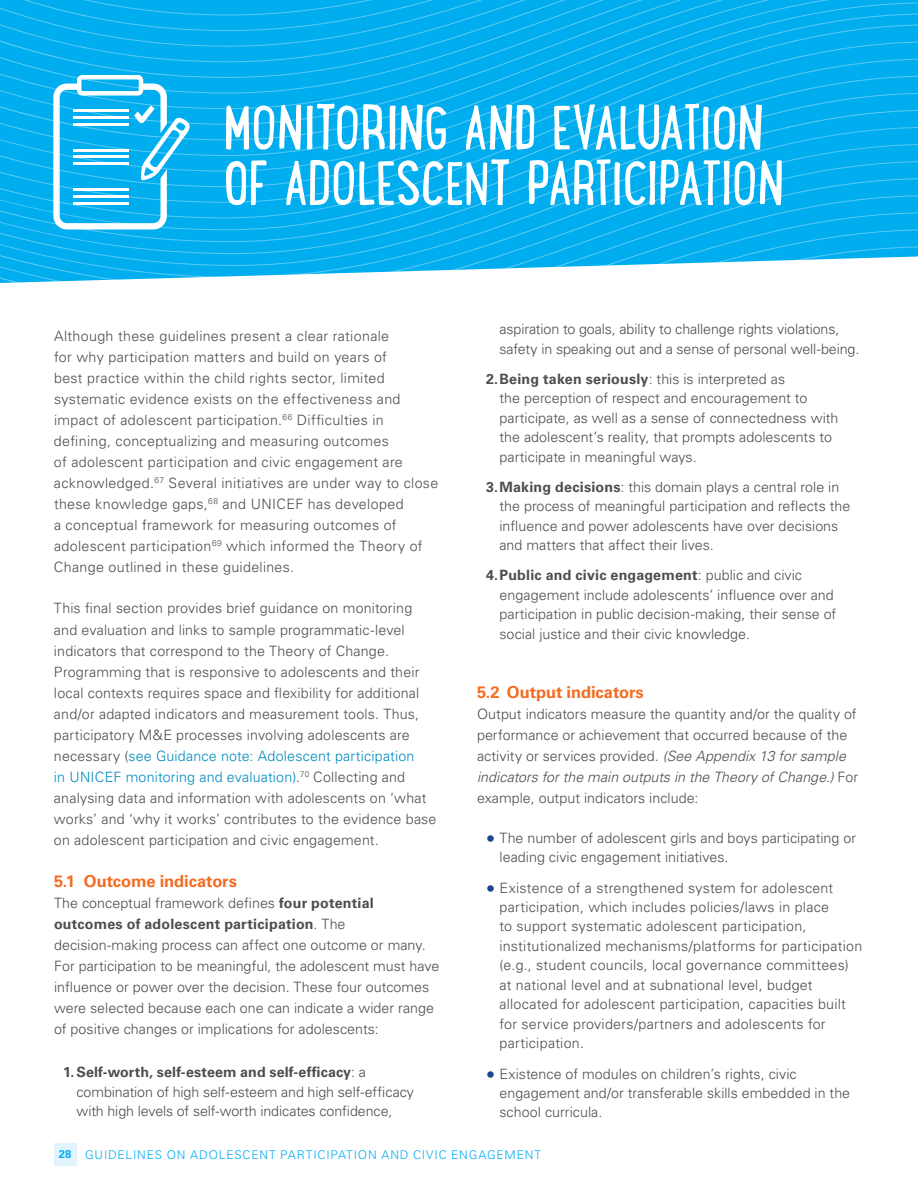
<style>
.page{position:relative;width:918px;height:1188px;background:#fff}
.page>*{position:absolute;margin:0;border:0;box-sizing:border-box;transform-origin:0 0}
.t1{font:55.5px/55.5px "Lunch Box";letter-spacing:-.02em;color:#fff}
.t2{font:700 16.5px "Univers LT Std";letter-spacing:-.005em;color:#f36c21}
.t3{font:300 14.25px/21px "Univers LT Pro 45";letter-spacing:.01em;color:#4d4d4f}
.t4{font:300 14.25px/19.5px "Univers LT Pro 45";letter-spacing:-.01em;color:#4d4d4f}
.t5{font:300 12px "Univers LT Std";letter-spacing:.07em;color:#00aeef}
.s1{color:#008bbf}
.s2{font-family:"Univers LT Pro 65";font-weight:700}
.s3{font-style:italic}
.s4{font-size:18px;color:#1a468d}
.s5{font-family:"Univers LT Pro 65";font-weight:700;font-size:11.25px}
</style>
<div class="page">
<div style="left:54px;top:1143px;width:22px;height:23px;background:#e1f4fd"></div>
<svg style="left:0;top:266px;width:587px;height:13px;fill:#00aeef"></svg>
<svg style="left:0;top:254px;width:918px;height:12px;background:#29bbf1"></svg>
<svg style="left:0;top:242px;width:918px;height:12px;background:#06b0ef"></svg>
<svg style="left:0;top:230px;width:918px;height:12px;background:#06b0ef"></svg>
<svg style="left:0;top:218px;width:918px;height:12px;background:#06afef"></svg>
<svg style="left:0;top:203px;width:918px;height:15px;background:#06afef"></svg>
<svg style="left:0;top:187px;width:918px;height:16px;background:#06afef"></svg>
<svg style="left:0;top:172px;width:918px;height:15px;background:#05afef"></svg>
<svg style="left:0;top:156px;width:918px;height:16px;background:#05afef"></svg>
<svg style="left:0;top:140px;width:918px;height:16px;background:#05afef"></svg>
<svg style="left:0;top:125px;width:918px;height:15px;background:#06afef"></svg>
<svg style="left:0;top:109px;width:918px;height:16px;background:#06afef"></svg>
<svg style="left:0;top:94px;width:918px;height:15px;background:#06afef"></svg>
<svg style="left:0;top:78px;width:918px;height:16px;background:#06afef"></svg>
<svg style="left:0;top:62px;width:918px;height:16px;background:#06afef"></svg>
<svg style="left:0;top:47px;width:918px;height:15px;background:#06afef"></svg>
<svg style="left:0;top:0;width:918px;height:47px;background:#06b0ef"></svg>
<div style="left:77px;top:75px;width:66px;height:21px;border:4px solid #fff;border-radius:3px"></div>
<svg style="left:53px;top:84px;width:137px;height:146px"></svg>
<h2 class="t1" style="left:223px;top:97px;width:563px">MONITORING AND EVALUATION<br>OF ADOLESCENT PARTICIPATION</h2>
<p class="t3" style="left:54px;top:325px;width:386px">Although these guidelines present a clear rationale<br>for why participation matters and build on years of<br>best practice within the child rights sector, limited systematic evidence exists on the effectiveness and impact of adolescent participation.<sup>66</sup> Difficulties in defining, conceptualizing and measuring outcomes<br>of adolescent participation and civic engagement are acknowledged.<sup>67</sup> Several initiatives are under way to close these knowledge gaps,<sup>68</sup> and UNICEF has developed<br>a conceptual framework for measuring outcomes of adolescent participation<sup>69</sup> which informed the Theory of Change outlined in these guidelines.</p>
<p class="t3" style="left:54px;top:598px;width:384px">This final section provides brief guidance on monitoring and evaluation and links to sample programmatic-level indicators that correspond to the Theory of Change.<br>Programming that is responsive to adolescents and their local contexts requires space and flexibility for additional and/or adapted indicators and measurement tools. Thus, participatory M&amp;E processes involving adolescents are necessary (<span class="s1">see Guidance note: Adolescent participation<br>in UNICEF monitoring and evaluation)</span>.<sup>70</sup> Collecting and analysing data and information with adolescents on ‘what works’ and ‘why it works’ contributes to the evidence base on adolescent participation and civic engagement.</p>
<h3 class="t2" style="left:54px;top:871px;width:184px">5.1 Outcome indicators</h3>
<p class="t3" style="left:54px;top:892px;width:387px">The conceptual framework defines <span class="s2">four potential outcomes of adolescent participation</span>. The decision-making process can affect one outcome or many.<br>For participation to be meaningful, the adolescent must have influence or power over the decision. These four outcomes were selected because each one can indicate a wider range of positive changes or implications for adolescents:</p>
<p class="t4" style="left:77px;top:1062px;width:339px;text-indent:-13px"><span class="s2">1. Self-worth, self-esteem and self-efficacy</span>: a combination of high self-esteem and high self-efficacy with high levels of self-worth indicates confidence,</p>
<p class="t4" style="left:499px;top:320px;width:361px">aspiration to goals, ability to challenge rights violations, safety in speaking out and a sense of personal well-being.</p>
<p class="t3" style="left:499px;top:369px;width:341px;line-height:19.5px;text-indent:-13px"><span class="s2">2. Being taken seriously</span>: this is interpreted as<br>the perception of respect and encouragement to participate, as well as a sense of connectedness with the adolescent’s reality, that prompts adolescents to participate in meaningful ways.</p>
<p class="t3" style="left:499px;top:477px;width:352px;line-height:19.5px;text-indent:-13px"><span class="s2">3. Making decisions</span>: this domain plays a central role in the process of meaningful participation and reflects the influence and power adolescents have over decisions and matters that affect their lives.</p>
<p class="t3" style="left:499px;top:565px;width:338px;line-height:19.5px;text-indent:-13px"><span class="s2">4. Public and civic engagement</span>: public and civic engagement include adolescents’ influence over and participation in public decision-making, their sense of social justice and their civic knowledge.</p>
<h3 class="t2" style="left:477px;top:682px;width:168px">5.2 Output indicators</h3>
<p class="t3" style="left:477px;top:703px;width:383px">Output indicators measure the quantity and/or the quality of performance or achievement that occurred because of the activity or services provided. <span class="s3">(See Appendix 13 for sample indicators for the main outputs in the Theory of Change.)</span> For example, output indicators include:</p>
<p class="t3" style="left:500px;top:828px;width:358px;line-height:19.5px;text-indent:-14px"><span class="s4">•</span> The number of adolescent girls and boys participating or leading civic engagement initiatives.</p>
<p class="t3" style="left:500px;top:878px;width:364px;line-height:19.5px;text-indent:-14px"><span class="s4">•</span> Existence of a strengthened system for adolescent participation, which includes policies/laws in place<br>to support systematic adolescent participation, institutionalized mechanisms/platforms for participation (e.g., student councils, local governance committees) at national level and at subnational level, budget allocated for adolescent participation, capacities built for service providers/partners and adolescents for participation.</p>
<p class="t3" style="left:500px;top:1064px;width:352px;line-height:19.5px;text-indent:-14px"><span class="s4">•</span> Existence of modules on children’s rights, civic engagement and/or transferable skills embedded in the school curricula.</p>
<p class="t5" style="left:59px;top:1147px;width:484px"><span class="s5">28</span> GUIDELINES ON ADOLESCENT PARTICIPATION AND CIVIC ENGAGEMENT</p>
</div>
